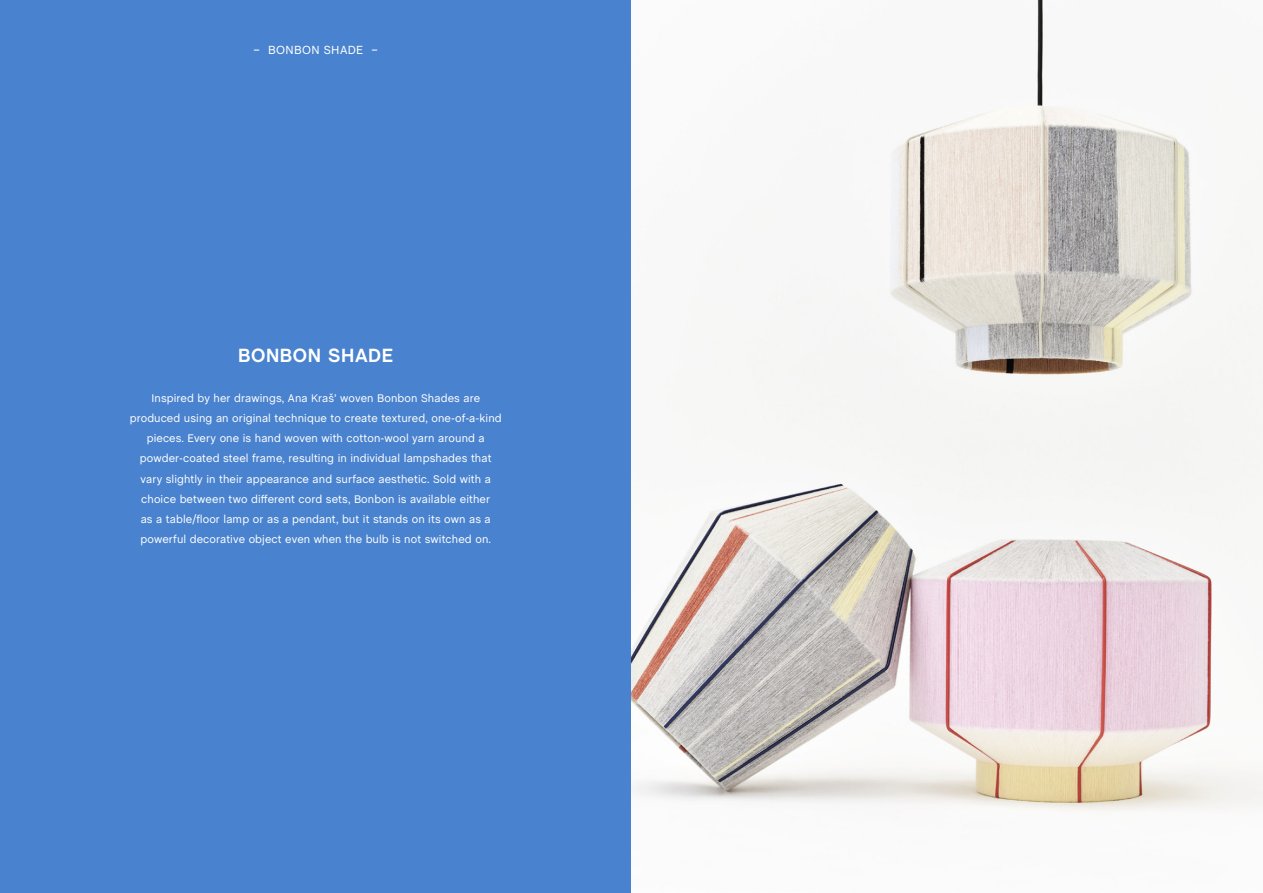
<style>
.page{position:relative;width:1263px;height:893px;background:#fff}
.page>*{position:absolute;margin:0;border:0;box-sizing:border-box;transform-origin:0 0}
.t1{font:700 19.5px "Chalet";letter-spacing:.03em;color:#fff}
._03_Page_Header{font:12px "Chalet";letter-spacing:.03em;color:#fff}
._05_Body_Centre{font:11.25px/20.2px "Chalet";letter-spacing:.01em;color:#fff;text-align:center}
</style>
<div class="page">
<div style="left:0;top:0;width:631px;height:893px;background:#4982cf"></div>
<img style="left:631px;top:0;width:632px;height:811px">
<p class="_03_Page_Header" style="left:253px;top:43px;width:126px">– BONBON SHADE –</p>
<p class="t1" style="left:238px;top:344px;width:156px">BONBON SHADE</p>
<p class="_05_Body_Centre" style="left:130px;top:388px;width:374px">Inspired by her drawings, Ana Kraš’ woven Bonbon Shades are produced using an original technique to create textured, one-of-a-kind pieces. Every one is hand woven with cotton-wool yarn around a powder-coated steel frame, resulting in individual lampshades that vary slightly in their appearance and surface aesthetic. Sold with a choice between two different cord sets, Bonbon is available either<br>as a table/floor lamp or as a pendant, but it stands on its own as a powerful decorative object even when the bulb is not switched on.</p>
</div>
